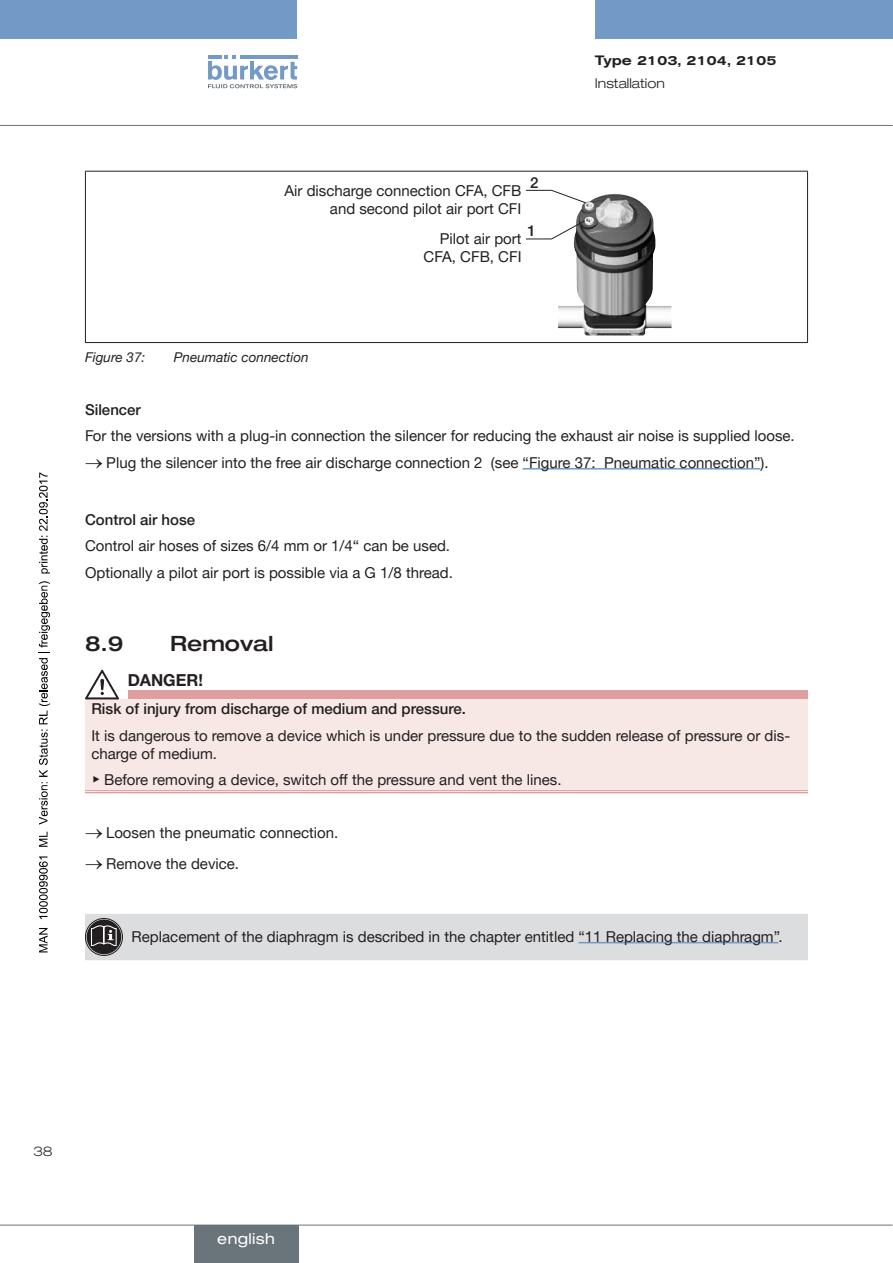
<style>
.page{position:relative;width:893px;height:1263px;background:#fff}
.page>*{position:absolute;margin:0;border:0;box-sizing:border-box;transform-origin:0 0}
.t1{font:500 expanded 21px "Helvetica Neue LTW1 G";color:#231f20}
.t2{font:700 16.5px "Helvetica Neue LTW1 G";color:#231f20}
.t3{font:15px/18px "Helvetica Neue LTW1 G";color:#231f20;text-align:right}
.t4{font:500 15px "Helvetica Neue LTW1 G";color:#231f20}
.t5{font:expanded 15px "Helvetica Neue LTW1 G";letter-spacing:.025em;color:#fff}
.t6{font:italic 13.5px "Helvetica Neue LTW1 G";color:#231f20}
.t7{font:500 expanded 13.5px "Akzidenz Grotesk BQ";color:#231f20}
.t8{font:300 expanded 13.5px "Helvetica Neue LTW1 G";color:#231f20}
.t9{font:300 expanded 13.5px "Akzidenz Grotesk BQ";color:#231f20}
.s1{font-family:"Arial Unicode MS"}
</style>
<div class="page">
<div style="left:0;top:0;width:297px;height:38px;background:#739ac7"></div>
<div style="left:595px;top:0;width:298px;height:38px;background:#739ac7"></div>
<svg style="left:208px;top:55px;width:89px;height:33px"></svg>
<hr style="left:0;top:125px;width:893px;height:1px;background:#6a747b">
<hr style="left:523px;top:468px;width:237px;height:1px;background:#739ac7">
<hr style="left:85px;top:171px;width:723px;height:1px;background:#231f20">
<hr style="left:85px;top:172px;width:1px;height:170px;background:#231f20">
<hr style="left:807px;top:172px;width:1px;height:170px;background:#231f20">
<hr style="left:85px;top:342px;width:723px;height:1px;background:#231f20">
<img style="left:558px;top:194px;width:57px;height:142px">
<svg style="left:525px;top:190px;width:61px;height:14px"></svg>
<svg style="left:526px;top:220px;width:59px;height:20px"></svg>
<div style="left:128px;top:690px;width:680px;height:9px;background:#df9f9e"></div>
<div style="left:85px;top:699px;width:723px;height:93px;background:#f7e7e5"></div>
<hr style="left:85px;top:790px;width:43px;height:3px;background:#fff">
<hr style="left:128px;top:790px;width:680px;height:3px;background:#fff">
<hr style="left:85px;top:790px;width:43px;height:1px;background:#df9f9e">
<hr style="left:85px;top:792px;width:43px;height:1px;background:#df9f9e">
<hr style="left:128px;top:790px;width:680px;height:1px;background:#df9f9e">
<hr style="left:128px;top:792px;width:680px;height:1px;background:#df9f9e">
<svg style="left:85px;top:670px;width:34px;height:29px"></svg>
<div style="left:85px;top:914px;width:723px;height:46px;background:#dcddde"></div>
<hr style="left:578px;top:942px;width:200px;height:1px;background:#739ac7">
<hr style="left:0;top:1225px;width:893px;height:1px;background:#6a747b">
<div style="left:194px;top:1225px;width:104px;height:38px;background:#6a747b"></div>
<svg style="left:39px;top:928px;width:9px;height:24px"></svg>
<svg style="left:39px;top:856px;width:9px;height:63px"></svg>
<svg style="left:39px;top:832px;width:9px;height:15px"></svg>
<svg style="left:39px;top:581px;width:11px;height:244px"></svg>
<svg style="left:39px;top:472px;width:11px;height:101px"></svg>
<p class="t7" style="left:595px;top:53px;width:183px">Type 2103, 2104, 2105</p>
<p class="t3" style="left:284px;top:182px;width:238px">Air discharge connection CFA, CFB and second pilot air port CFI</p>
<p class="t4" style="left:530px;top:174px;width:10px">2</p>
<p class="t4" style="left:528px;top:222px;width:10px">1</p>
<p class="t3" style="left:424px;top:230px;width:100px">Pilot air port<br>CFA, CFB, CFI</p>
<p class="t8" style="left:595px;top:75px;width:71px">Installation</p>
<p class="t6" style="left:85px;top:348px;width:62px">Figure 37:</p>
<p class="t6" style="left:174px;top:348px;width:136px">Pneumatic connection</p>
<p class="t4" style="left:85px;top:400px;width:57px">Silencer</p>
<p class="t3" style="left:85px;top:427px;width:711px">For the versions with a plug-in connection the silencer for reducing the exhaust air noise is supplied loose.</p>
<p class="t3" style="left:85px;top:453px;width:685px">→ Plug the silencer into the free air discharge connection 2 (see “Figure 37: Pneumatic connection”).</p>
<p class="t4" style="left:85px;top:511px;width:112px">Control air hose</p>
<p class="t3" style="left:85px;top:533px;width:369px;line-height:26.5px;text-align:left">Control air hoses of sizes 6/4 mm or 1/4“ can be used.<br>Optionally a pilot air port is possible via a G 1/8 thread.</p>
<h1 class="t1" style="left:85px;top:630px;width:40px">8.9</h1>
<h1 class="t1" style="left:170px;top:630px;width:105px">Removal</h1>
<p class="t2" style="left:128px;top:670px;width:77px">DANGER!</p>
<p class="t4" style="left:91px;top:700px;width:376px">Risk of injury from discharge of medium and pressure.</p>
<p class="t3" style="left:91px;top:726px;width:700px;text-align:left">It is dangerous to remove a device which is under pressure due to the sudden release of pressure or dis&shy;charge of medium.</p>
<p class="t3" style="left:91px;top:771px;width:472px"><span class="s1">▶</span> Before removing a device, switch off the pressure and vent the lines.</p>
<p class="t3" style="left:85px;top:823px;width:255px">→ Loosen the pneumatic connection.</p>
<p class="t3" style="left:85px;top:854px;width:156px">→ Remove the device.</p>
<p class="t3" style="left:132px;top:927px;width:652px">Replacement of the diaphragm is described in the chapter entitled “11 Replacing the diaphragm”.</p>
<p class="t9" style="left:33px;top:1143px;width:21px">38</p>
<p class="t5" style="left:217px;top:1229px;width:59px">english</p>
</div>
